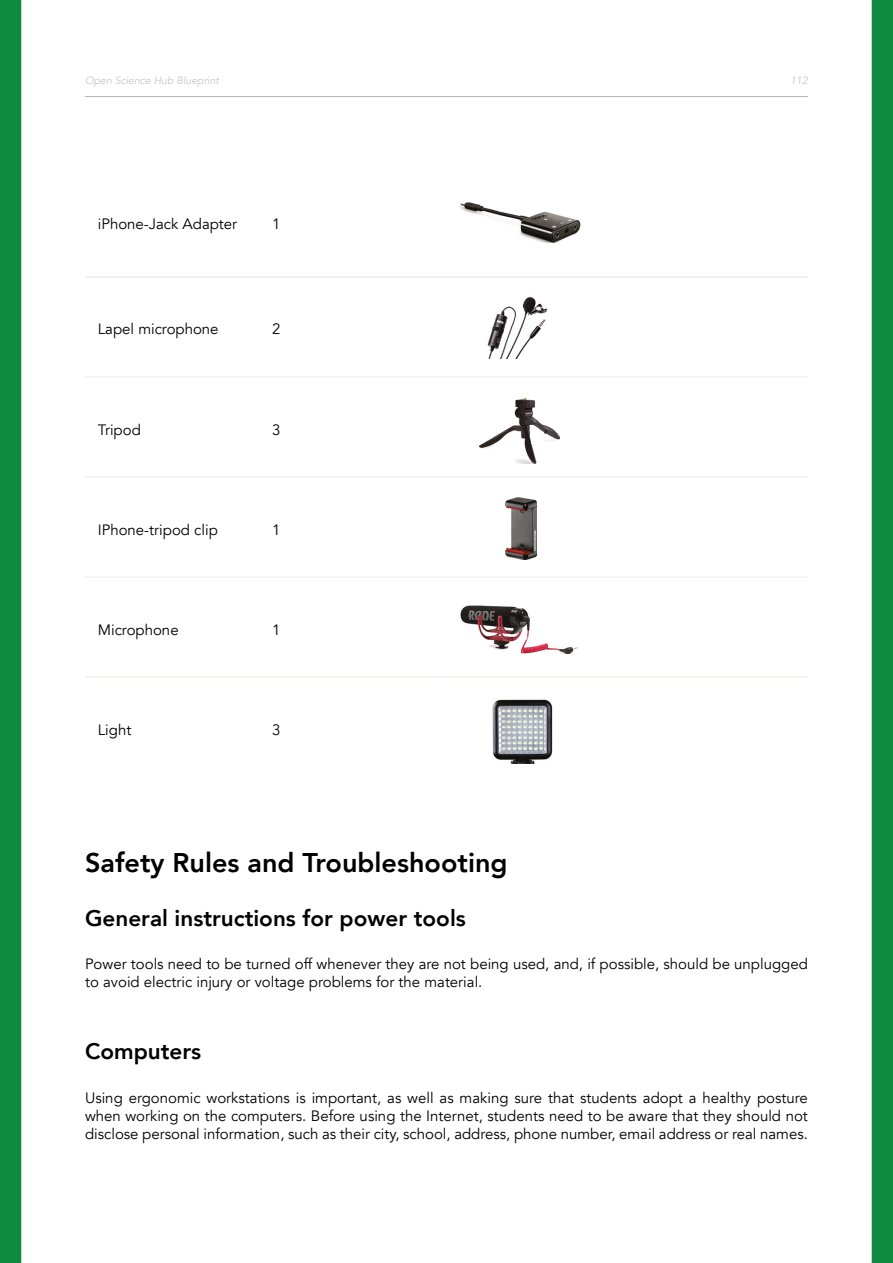
<style>
.page{position:relative;width:893px;height:1263px;background:#fff}
.page>*{position:absolute;margin:0;border:0;box-sizing:border-box;transform-origin:0 0}
.t1{font:800 27px "Avenir";color:#000}
.t2{font:800 22.5px "Avenir";color:#000}
.t3{font:15px/18px "Avenir";color:#000}
.t4{font:italic 10.5px "Avenir";color:#c6c6c6}
</style>
<div class="page">
<hr style="left:85px;top:96px;width:723px;height:1px;background:#000">
<hr style="left:85px;top:377px;width:174px;height:1px;background:#e5ece1">
<hr style="left:259px;top:377px;width:173px;height:1px;background:#e5ece1">
<hr style="left:432px;top:377px;width:179px;height:1px;background:#e5ece1">
<hr style="left:611px;top:377px;width:197px;height:1px;background:#e5ece1">
<hr style="left:85px;top:477px;width:174px;height:1px;background:#e5ece1">
<hr style="left:259px;top:477px;width:173px;height:1px;background:#e5ece1">
<hr style="left:432px;top:477px;width:179px;height:1px;background:#e5ece1">
<hr style="left:611px;top:477px;width:197px;height:1px;background:#e5ece1">
<hr style="left:85px;top:577px;width:174px;height:1px;background:#e5ece1">
<hr style="left:259px;top:577px;width:173px;height:1px;background:#e5ece1">
<hr style="left:432px;top:577px;width:179px;height:1px;background:#e5ece1">
<hr style="left:611px;top:577px;width:197px;height:1px;background:#e5ece1">
<hr style="left:85px;top:677px;width:174px;height:1px;background:#e5ece1">
<hr style="left:259px;top:677px;width:173px;height:1px;background:#e5ece1">
<hr style="left:432px;top:677px;width:179px;height:1px;background:#e5ece1">
<hr style="left:611px;top:677px;width:197px;height:1px;background:#e5ece1">
<hr style="left:85px;top:277px;width:174px;height:1px;background:#e3e3e3">
<hr style="left:259px;top:277px;width:173px;height:1px;background:#e3e3e3">
<hr style="left:432px;top:277px;width:179px;height:1px;background:#e3e3e3">
<hr style="left:611px;top:277px;width:197px;height:1px;background:#e3e3e3">
<img style="left:459px;top:202px;width:122px;height:40px">
<img style="left:480px;top:398px;width:79px;height:65px">
<img style="left:487px;top:297px;width:61px;height:62px">
<img style="left:505px;top:497px;width:31px;height:63px">
<img style="left:492px;top:699px;width:61px;height:64px">
<img style="left:461px;top:605px;width:118px;height:48px">
<div style="left:0;top:0;width:21px;height:1263px;background:#0f8b41"></div>
<div style="left:872px;top:0;width:21px;height:1263px;background:#0f8b41"></div>
<p class="t4" style="left:85px;top:74px;width:135px">Open Science Hub Blueprint</p>
<p class="t4" style="left:790px;top:74px;width:19px">112</p>
<p class="t3" style="left:98px;top:215px;width:141px">iPhone-Jack Adapter</p>
<p class="t3" style="left:272px;top:215px;width:10px">1</p>
<p class="t3" style="left:98px;top:321px;width:122px">Lapel microphone</p>
<p class="t3" style="left:272px;top:321px;width:10px">2</p>
<p class="t3" style="left:98px;top:421px;width:45px">Tripod</p>
<p class="t3" style="left:272px;top:421px;width:10px">3</p>
<p class="t3" style="left:98px;top:521px;width:122px">IPhone-tripod clip</p>
<p class="t3" style="left:272px;top:521px;width:10px">1</p>
<p class="t3" style="left:98px;top:621px;width:82px">Microphone</p>
<p class="t3" style="left:272px;top:621px;width:10px">1</p>
<p class="t3" style="left:98px;top:721px;width:35px">Light</p>
<p class="t3" style="left:272px;top:721px;width:10px">3</p>
<h1 class="t1" style="left:85px;top:841px;width:424px">Safety Rules and Troubleshooting</h1>
<h2 class="t2" style="left:85px;top:900px;width:382px">General instructions for power tools</h2>
<p class="t3" style="left:85px;top:955px;width:724px">Power tools need to be turned off whenever they are not being used, and, if possible, should be unplugged to avoid electric injury or voltage problems for the material.</p>
<h2 class="t2" style="left:85px;top:1034px;width:118px">Computers</h2>
<p class="t3" style="left:85px;top:1089px;width:724px;text-align:justify">Using ergonomic workstations is important, as well as making sure that students adopt a healthy posture when working on the computers. Before using the Internet, students need to be aware that they should not disclose personal information, such as their city, school, address, phone number, email address or real names.</p>
</div>
